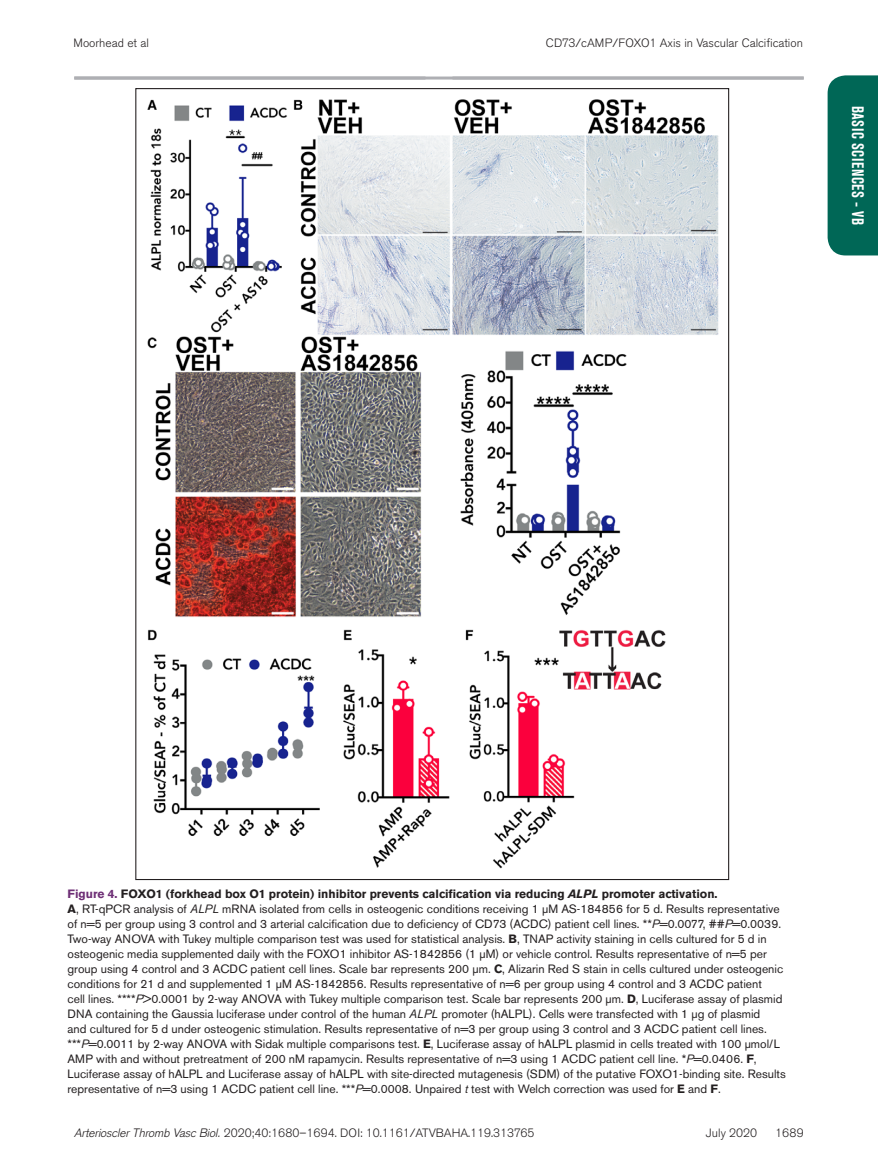
<style>
.page{position:relative;width:878px;height:1175px;background:#fff}
.page>*{position:absolute;margin:0;border:0;box-sizing:border-box;transform-origin:0 0}
.t1{font:700 condensed 16.5px "Akzidenz Grotesk BE";color:#fff;scale:.9 1}
.t2{font:12px/15px "Akzidenz Grotesk BE";color:#231f20}
.t3{font:300 12px "Akzidenz Grotesk BE";color:#231f20}
.s1{font-weight:700;color:#6e2f76}
.s2{font-weight:700}
.s3{font-weight:700;font-style:italic}
.s4{font-style:italic}
.s5{font-family:"Akzidenz Grotesk";font-style:italic}
</style>
<div class="page">
<div style="left:827px;top:75px;width:51px;height:180px;background:#006756"></div>
<hr style="left:74px;top:76px;width:729px;height:4px;background:#b9babe">
<svg style="left:135px;top:88px;width:594px;height:792px"></svg>
<p class="t3" style="left:74px;top:36px;width:77px">Moorhead et al</p>
<p class="t3" style="left:545px;top:36px;width:259px">CD73/cAMP/FOXO1 Axis in Vascular Calcification</p>
<h1 class="t1" style="left:867px;top:106px;width:134px;rotate:90deg">Basic Sciences - VB</h1>
<p class="t2" style="left:68px;top:886px;width:719px"><span class="s1">Figure 4.</span> <span class="s2">FOXO1 (forkhead box O1 protein) inhibitor prevents calcification via reducing</span> <span class="s3">ALPL</span> <span class="s2">promoter activation.<br>A</span>, RT-qPCR analysis of <span class="s4">ALPL</span> mRNA isolated from cells in osteogenic conditions receiving 1 µM AS-184856 for 5 d. Results representative of n=5 per group using 3 control and 3 arterial calcification due to deficiency of CD73 (ACDC) patient cell lines. **<span class="s4">P</span>=0.0077, ##<span class="s4">P</span>=0.0039.<br>Two-way ANOVA with Tukey multiple comparison test was used for statistical analysis. <span class="s2">B</span>, TNAP activity staining in cells cultured for 5 d in osteogenic media supplemented daily with the FOXO1 inhibitor AS-1842856 (1 µM) or vehicle control. Results representative of n=5 per group using 4 control and 3 ACDC patient cell lines. Scale bar represents 200 µm. <span class="s2">C</span>, Alizarin Red S stain in cells cultured under osteogenic conditions for 21 d and supplemented 1 µM AS-1842856. Results representative of n=6 per group using 4 control and 3 ACDC patient<br>cell lines. ****<span class="s4">P</span>&gt;0.0001 by 2-way ANOVA with Tukey multiple comparison test. Scale bar represents 200 µm. <span class="s2">D</span>, Luciferase assay of plasmid DNA containing the Gaussia luciferase under control of the human <span class="s4">ALPL</span> promoter (hALPL). Cells were transfected with 1 µg of plasmid<br>and cultured for 5 d under osteogenic stimulation. Results representative of n=3 per group using 3 control and 3 ACDC patient cell lines. ***<span class="s4">P</span>=0.0011 by 2-way ANOVA with Sidak multiple comparisons test. <span class="s2">E</span>, Luciferase assay of hALPL plasmid in cells treated with 100 µmol/L AMP with and without pretreatment of 200 nM rapamycin. Results representative of n=3 using 1 ACDC patient cell line. *<span class="s4">P</span>=0.0406. <span class="s2">F</span>, Luciferase assay of hALPL and Luciferase assay of hALPL with site-directed mutagenesis (SDM) of the putative FOXO1-binding site. Results representative of n=3 using 1 ACDC patient cell line. ***<span class="s4">P</span>=0.0008. Unpaired <span class="s4">t</span> test with Welch correction was used for <span class="s2">E</span> and <span class="s2">F</span>.</p>
<p class="t3" style="left:74px;top:1126px;width:461px"><span class="s5">Arterioscler Thromb Vasc Biol.</span> 2020;40:1680–1694. DOI: 10.1161/ATVBAHA.119.313765</p>
<p class="t3" style="left:706px;top:1126px;width:53px">July 2020</p>
<p class="t3" style="left:775px;top:1126px;width:30px">1689</p>
</div>
